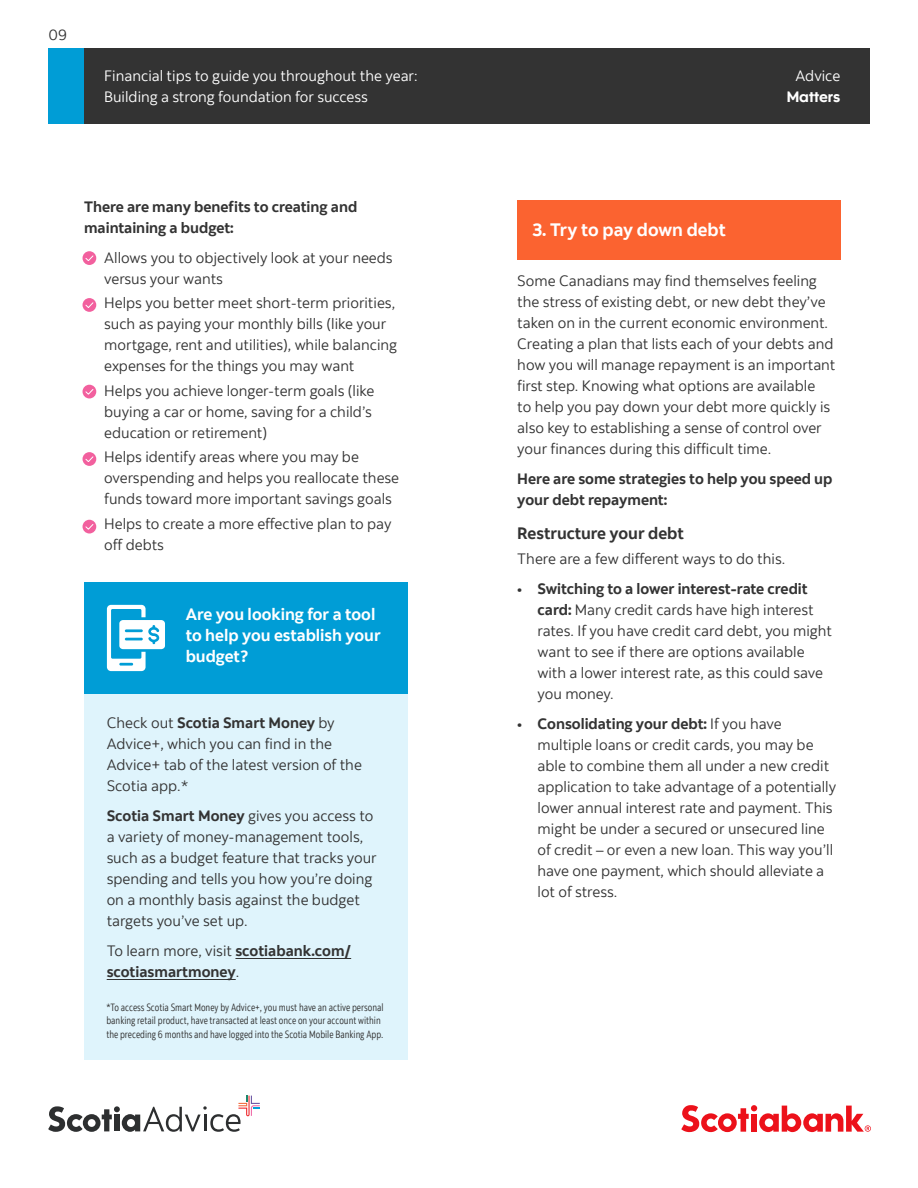
<style>
.page{position:relative;width:918px;height:1188px;background:#fff}
.page>*{position:absolute;margin:0;border:0;box-sizing:border-box;transform-origin:0 0}
.t1{font:700 18px "Scotia";color:#fff}
.Subhead_-_11_pt{font:700 16.5px/21px "Scotia";color:#fff}
.Subhead_-_11_pt-2{font:700 16.5px "Scotia";color:#333}
.Body_copy{font:15px/21px "Scotia";color:#333}
.Body_copy-2{font:700 15px/21px "Scotia";color:#333}
.t2{font:15px/21px "Scotia";color:#fff}
.t3{font:15px "Scotia Headline";color:#fff}
.Legal_Copy{font:10.5px/13.5px "Scotia Legal";color:#333}
.s1{font-weight:700}
.s2{font-weight:400}
</style>
<div class="page">
<div style="left:49px;top:49px;width:820px;height:75px;background:#333"></div>
<svg style="left:681px;top:1105px;width:190px;height:27px"></svg>
<svg style="left:48px;top:1096px;width:212px;height:36px"></svg>
<div style="left:49px;top:49px;width:35px;height:75px;background:#009dd6"></div>
<div style="left:84px;top:685px;width:323px;height:375px;background:#dff4fc"></div>
<div style="left:84px;top:582px;width:323px;height:111px;background:#009dd6"></div>
<hr style="left:235px;top:958px;width:116px;height:1px;background:#333">
<hr style="left:107px;top:979px;width:129px;height:1px;background:#333">
<svg style="left:107px;top:605px;width:58px;height:66px"></svg>
<div style="left:517px;top:200px;width:323px;height:60px;background:#fb6330"></div>
<div style="left:83px;top:251px;width:13px;height:14px;background:#f2609e;border-radius:50%"></div>
<svg style="left:85px;top:255px;width:9px;height:6px"></svg>
<div style="left:83px;top:298px;width:13px;height:14px;background:#f2609e;border-radius:50%"></div>
<svg style="left:85px;top:302px;width:9px;height:6px"></svg>
<div style="left:83px;top:385px;width:13px;height:13px;background:#f2609e;border-radius:50%"></div>
<svg style="left:85px;top:389px;width:9px;height:6px"></svg>
<div style="left:83px;top:452px;width:13px;height:14px;background:#f2609e;border-radius:50%"></div>
<svg style="left:85px;top:456px;width:9px;height:6px"></svg>
<div style="left:83px;top:520px;width:13px;height:14px;background:#f2609e;border-radius:50%"></div>
<svg style="left:85px;top:524px;width:9px;height:6px"></svg>
<p class="Body_copy" style="left:49px;top:24px;width:20px">09</p>
<p class="t2" style="left:104px;top:65px;width:315px">Financial tips to guide you throughout the year:<br>Building a strong foundation for success</p>
<p class="Body_copy-2" style="left:84px;top:196px;width:275px">There are many benefits to creating and maintaining a budget:</p>
<p class="Body_copy" style="left:104px;top:247px;width:290px;text-indent:-20px">• Allows you to objectively look at your needs versus your wants</p>
<p class="Body_copy" style="left:104px;top:292px;width:294px;text-indent:-20px">• Helps you better meet short-term priorities, such as paying your monthly bills (like your mortgage, rent and utilities), while balancing expenses for the things you may want</p>
<p class="Body_copy" style="left:104px;top:380px;width:272px;text-indent:-20px">• Helps you achieve longer-term goals (like buying a car or home, saving for a child’s education or retirement)</p>
<p class="Body_copy" style="left:104px;top:446px;width:296px;text-indent:-20px">• Helps identify areas where you may be overspending and helps you reallocate these funds toward more important savings goals</p>
<p class="Body_copy" style="left:104px;top:513px;width:289px;text-indent:-20px">• Helps to create a more effective plan to pay off debts</p>
<p class="Subhead_-_11_pt" style="left:186px;top:604px;width:197px">Are you looking for a tool to help you establish your budget?</p>
<p class="Body_copy" style="left:107px;top:713px;width:257px">Check out <span class="s1">Scotia Smart Money</span> by<br>Advice+, which you can find in the<br>Advice+ tab of the latest version of the<br>Scotia app.*</p>
<p class="Body_copy" style="left:107px;top:806px;width:272px"><span class="s1">Scotia Smart Money</span> gives you access to a variety of money-management tools, such as a budget feature that tracks your spending and tells you how you’re doing on a monthly basis against the budget targets you’ve set up.</p>
<p class="Body_copy-2" style="left:107px;top:941px;width:246px"><span class="s2">To learn more, visit</span> scotiabank.com/ scotiasmartmoney<span class="s2">.</span></p>
<p class="Legal_Copy" style="left:106px;top:1000px;width:279px">*To access Scotia Smart Money by Advice+, you must have an active personal banking retail product, have transacted at least once on your account within the preceding 6 months and have logged into the Scotia Mobile Banking App.</p>
<p class="t2" style="left:796px;top:65px;width:46px">Advice</p>
<p class="t3" style="left:787px;top:88px;width:55px">Matters</p>
<p class="t1" style="left:532px;top:219px;width:195px">3. Try to pay down debt</p>
<p class="Body_copy" style="left:517px;top:270px;width:319px">Some Canadians may find themselves feeling the stress of existing debt, or new debt they’ve taken on in the current economic environment.<br>Creating a plan that lists each of your debts and how you will manage repayment is an important first step. Knowing what options are available<br>to help you pay down your debt more quickly is also key to establishing a sense of control over your finances during this difficult time.</p>
<p class="Body_copy-2" style="left:517px;top:468px;width:317px">Here are some strategies to help you speed up your debt repayment:</p>
<p class="Subhead_-_11_pt-2" style="left:517px;top:523px;width:168px">Restructure your debt</p>
<p class="Body_copy" style="left:517px;top:548px;width:270px">There are a few different ways to do this.</p>
<p class="Body_copy" style="left:538px;top:578px;width:296px;text-indent:-20px"><span class="s1">• Switching to a lower interest-rate credit card:</span> Many credit cards have high interest rates. If you have credit card debt, you might want to see if there are options available with a lower interest rate, as this could save you money.</p>
<p class="Body_copy" style="left:538px;top:713px;width:300px;text-indent:-20px"><span class="s1">• Consolidating your debt:</span> If you have multiple loans or credit cards, you may be able to combine them all under a new credit application to take advantage of a potentially lower annual interest rate and payment. This might be under a secured or unsecured line of credit – or even a new loan. This way you’ll have one payment, which should alleviate a lot of stress.</p>
</div>
